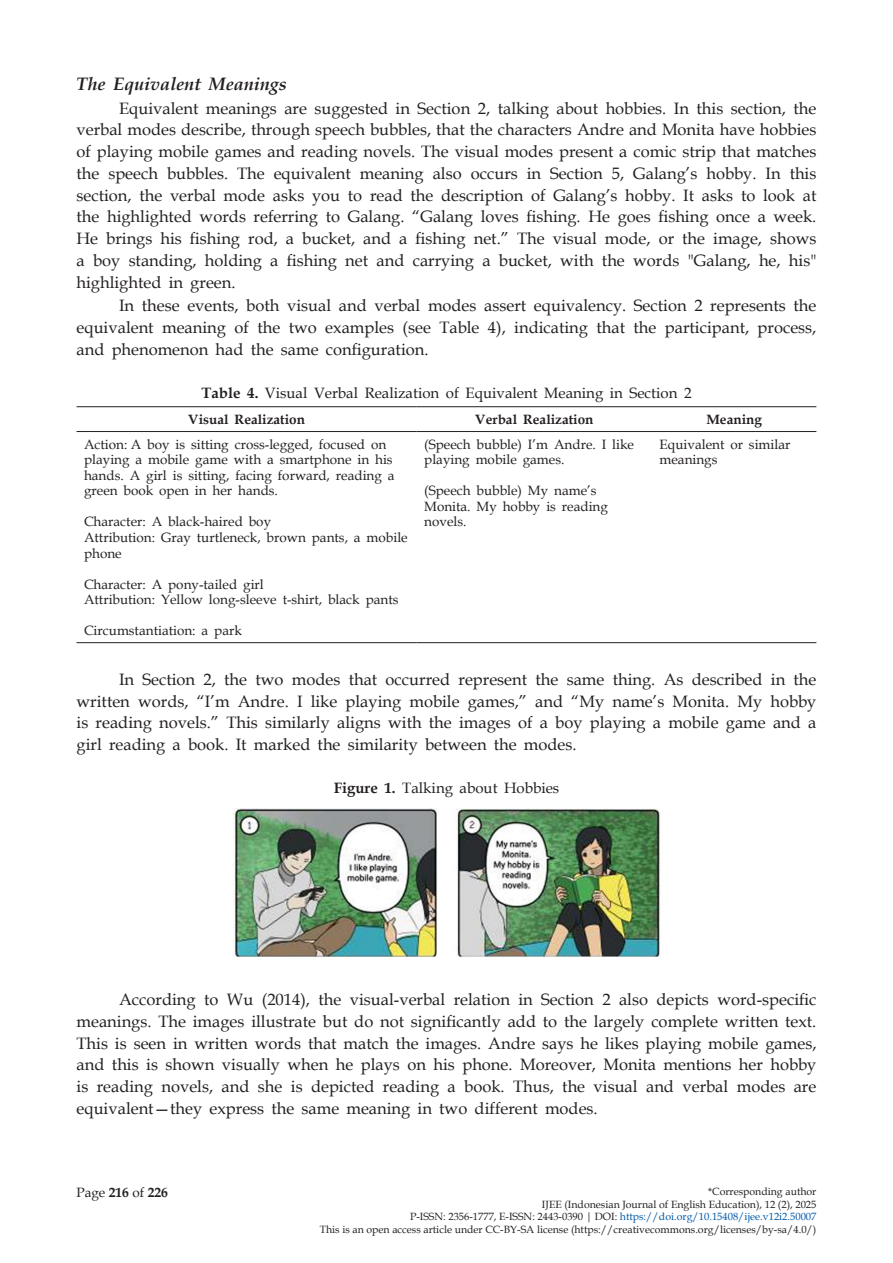
<style>
.page{position:relative;width:893px;height:1263px;background:#fff}
.page>*{position:absolute;margin:0;border:0;box-sizing:border-box;transform-origin:0 0}
.Subhead_2{font:italic 700 18px "Book Antiqua";color:#231f20}
.Bodyteks{font:16.5px/21.8px "Book Antiqua";color:#231f20;text-align:justify}
.Judul_Tabel_dan_Gamb{font:15px "Book Antiqua";color:#231f20}
.bodytext_tabel{font:13.5px/15.6px "Book Antiqua";color:#231f20}
.bodytext_tabel-2{font:700 13.5px "Book Antiqua";color:#231f20}
.t1{font:10.5px/12.6px "Book Antiqua";color:#231f20;text-align:right}
.s1{font-weight:700}
.s2{color:#015aaa}
</style>
<div class="page">
<hr style="left:77px;top:406px;width:340px;height:1px;background:#231f20">
<hr style="left:417px;top:406px;width:235px;height:1px;background:#231f20">
<hr style="left:652px;top:406px;width:164px;height:1px;background:#231f20">
<hr style="left:77px;top:431px;width:340px;height:1px;background:#231f20">
<hr style="left:417px;top:431px;width:235px;height:1px;background:#231f20">
<hr style="left:652px;top:431px;width:164px;height:1px;background:#231f20">
<hr style="left:77px;top:642px;width:340px;height:1px;background:#231f20">
<hr style="left:417px;top:642px;width:235px;height:1px;background:#231f20">
<hr style="left:652px;top:642px;width:164px;height:1px;background:#231f20">
<img style="left:232px;top:808px;width:428px;height:149px">
<p class="Subhead_2" style="left:77px;top:71px;width:212px">The Equivalent Meanings</p>
<p class="Bodyteks" style="left:77px;top:97px;width:741px;text-indent:43px">Equivalent meanings are suggested in Section 2, talking about hobbies. In this section, the verbal modes describe, through speech bubbles, that the characters Andre and Monita have hobbies of playing mobile games and reading novels. The visual modes present a comic strip that matches the speech bubbles. The equivalent meaning also occurs in Section 5, Galang’s hobby. In this section, the verbal mode asks you to read the description of Galang’s hobby. It asks to look at the highlighted words referring to Galang. “Galang loves fishing. He goes fishing once a week.<br>He brings his fishing rod, a bucket, and a fishing net.” The visual mode, or the image, shows a boy standing, holding a fishing net and carrying a bucket, with the words "Galang, he, his" highlighted in green.</p>
<p class="Bodyteks" style="left:77px;top:295px;width:741px;text-indent:43px">In these events, both visual and verbal modes assert equivalency. Section 2 represents the equivalent meaning of the two examples (see Table 4), indicating that the participant, process, and phenomenon had the same configuration.</p>
<p class="Judul_Tabel_dan_Gamb" style="left:201px;top:383px;width:492px"><span class="s1">Table 4.</span> Visual Verbal Realization of Equivalent Meaning in Section 2</p>
<p class="bodytext_tabel-2" style="left:188px;top:410px;width:118px">Visual Realization</p>
<p class="bodytext_tabel-2" style="left:475px;top:410px;width:120px">Verbal Realization</p>
<p class="bodytext_tabel-2" style="left:706px;top:410px;width:57px">Meaning</p>
<p class="bodytext_tabel" style="left:84px;top:436px;width:312px">Action: A boy is sitting cross-legged, focused on playing a mobile game with a smartphone in his hands. A girl is sitting, facing forward, reading a green book open in her hands.</p>
<p class="bodytext_tabel" style="left:84px;top:514px;width:189px">Character: A black-haired boy</p>
<p class="bodytext_tabel" style="left:84px;top:529px;width:325px">Attribution: Gray turtleneck, brown pants, a mobile phone</p>
<p class="bodytext_tabel" style="left:84px;top:576px;width:181px">Character: A pony-tailed girl</p>
<p class="bodytext_tabel" style="left:84px;top:591px;width:316px">Attribution: Yellow long-sleeve t-shirt, black pants</p>
<p class="bodytext_tabel" style="left:84px;top:622px;width:159px">Circumstantiation: a park</p>
<p class="bodytext_tabel" style="left:424px;top:436px;width:211px">(Speech bubble) I’m Andre. I like playing mobile games.</p>
<p class="bodytext_tabel" style="left:424px;top:483px;width:185px">(Speech bubble) My name’s<br>Monita. My hobby is reading novels.</p>
<p class="bodytext_tabel" style="left:659px;top:436px;width:132px">Equivalent or similar meanings</p>
<p class="Bodyteks" style="left:77px;top:668px;width:741px;text-indent:43px">In Section 2, the two modes that occurred represent the same thing. As described in the written words, “I’m Andre. I like playing mobile games,” and “My name’s Monita. My hobby is reading novels.” This similarly aligns with the images of a boy playing a mobile game and a girl reading a book. It marked the similarity between the modes.</p>
<p class="Judul_Tabel_dan_Gamb" style="left:334px;top:778px;width:227px"><span class="s1">Figure 1.</span> Talking about Hobbies</p>
<p class="Bodyteks" style="left:77px;top:988px;width:741px;text-indent:43px">According to Wu (2014), the visual-verbal relation in Section 2 also depicts word-specific meanings. The images illustrate but do not significantly add to the largely complete written text.<br>This is seen in written words that match the images. Andre says he likes playing mobile games, and this is shown visually when he plays on his phone. Moreover, Monita mentions her hobby is reading novels, and she is depicted reading a book. Thus, the visual and verbal modes are equivalent—they express the same meaning in two different modes.</p>
<p class="bodytext_tabel" style="left:77px;top:1185px;width:93px">Page <span class="s1">216</span> of <span class="s1">226</span></p>
<p class="t1" style="left:320px;top:1185px;width:498px">*Corresponding author<br>IJEE (Indonesian Journal of English Education), 12 (2), 2025<br>P-ISSN: 2356-1777, E-ISSN: 2443-0390 | DOI: <span class="s2">https://doi.org/10.15408/ijee.v12i2.50007<br></span>This is an open access article under CC-BY-SA license (https://creativecommons.org/licenses/by-sa/4.0/)</p>
</div>
